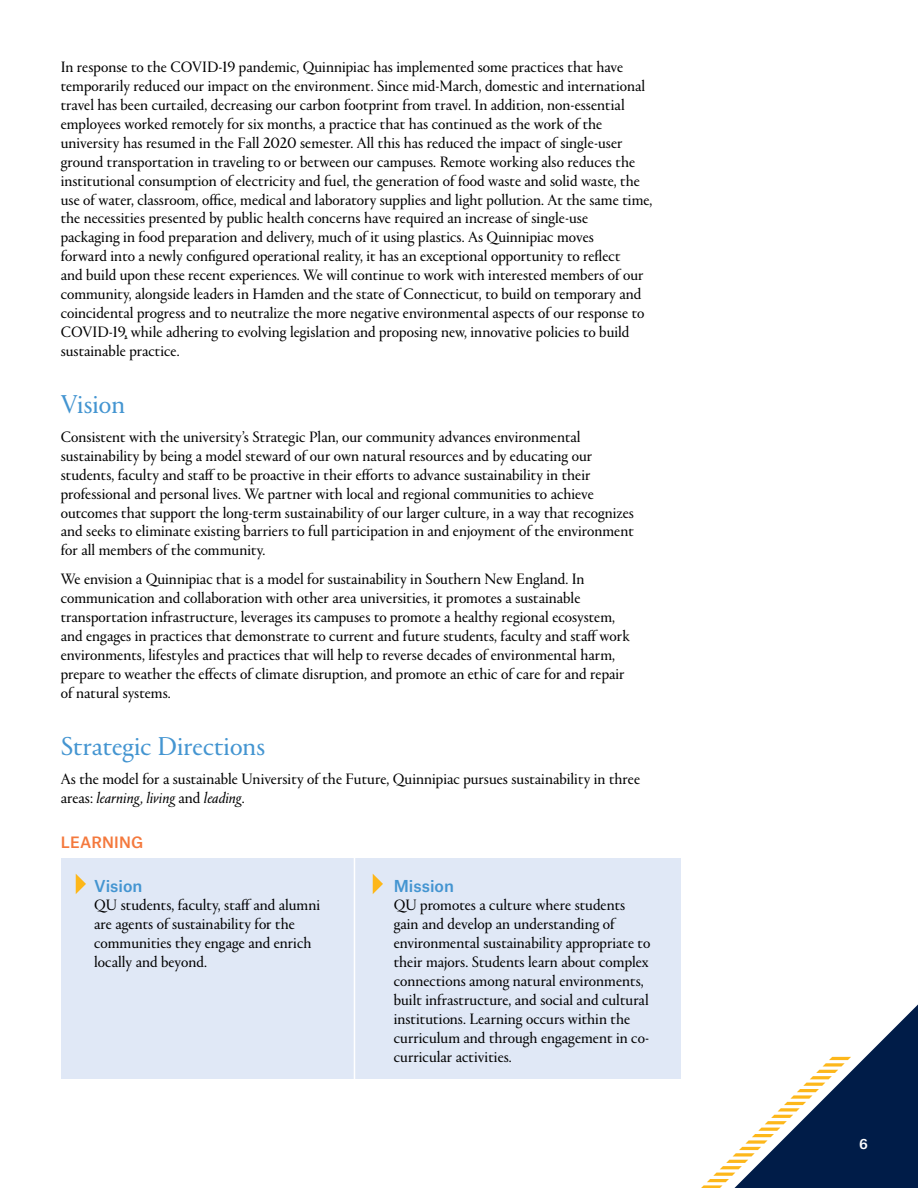
<style>
.page{position:relative;width:918px;height:1188px;background:#fff}
.page>*{position:absolute;margin:0;border:0;box-sizing:border-box;transform-origin:0 0}
.Headline{font:27px "Portrait Q";color:#4495d1}
.Body{font:15.75px/18.9px "Portrait Q";color:#000}
.Subhead{font:500 15px "Atlas Grotesk";letter-spacing:.01em;color:#f4793d}
.t1{font:500 13.5px "Atlas Grotesk";color:#fff}
.s1{font-style:italic}
.s2{font-family:"Atlas Grotesk";font-weight:500;color:#4495d1}
</style>
<div class="page">
<svg style="left:701px;top:1004px;width:217px;height:184px"></svg>
<div style="left:61px;top:858px;width:620px;height:221px;background:#e0e8f6"></div>
<hr style="left:354px;top:857px;width:1px;height:224px;background:#fff">
<svg style="left:76px;top:874px;width:10px;height:20px"></svg>
<svg style="left:373px;top:874px;width:10px;height:20px"></svg>
<p class="Body" style="left:61px;top:57px;width:593px">In response to the COVID-19 pandemic, Quinnipiac has implemented some practices that have temporarily reduced our impact on the environment. Since mid-March, domestic and international travel has been curtailed, decreasing our carbon footprint from travel. In addition, non-essential employees worked remotely for six months, a practice that has continued as the work of the university has resumed in the Fall 2020 semester. All this has reduced the impact of single-user ground transportation in traveling to or between our campuses. Remote working also reduces the institutional consumption of electricity and fuel, the generation of food waste and solid waste, the use of water, classroom, office, medical and laboratory supplies and light pollution. At the same time, the necessities presented by public health concerns have required an increase of single-use<br>packaging in food preparation and delivery, much of it using plastics. As Quinnipiac moves<br>forward into a newly configured operational reality, it has an exceptional opportunity to reflect<br>and build upon these recent experiences. We will continue to work with interested members of our community, alongside leaders in Hamden and the state of Connecticut, to build on temporary and coincidental progress and to neutralize the more negative environmental aspects of our response to COVID-19, while adhering to evolving legislation and proposing new, innovative policies to build sustainable practice.</p>
<p class="Headline" style="left:61px;top:386px;width:66px">Vision</p>
<p class="Body" style="left:61px;top:427px;width:575px">Consistent with the university’s Strategic Plan, our community advances environmental sustainability by being a model steward of our own natural resources and by educating our students, faculty and staff to be proactive in their efforts to advance sustainability in their professional and personal lives. We partner with local and regional communities to achieve outcomes that support the long-term sustainability of our larger culture, in a way that recognizes and seeks to eliminate existing barriers to full participation in and enjoyment of the environment for all members of the community.</p>
<p class="Body" style="left:61px;top:570px;width:571px">We envision a Quinnipiac that is a model for sustainability in Southern New England. In communication and collaboration with other area universities, it promotes a sustainable transportation infrastructure, leverages its campuses to promote a healthy regional ecosystem, and engages in practices that demonstrate to current and future students, faculty and staff work environments, lifestyles and practices that will help to reverse decades of environmental harm, prepare to weather the effects of climate disruption, and promote an ethic of care for and repair of natural systems.</p>
<p class="Headline" style="left:61px;top:728px;width:206px">Strategic Directions</p>
<p class="Body" style="left:61px;top:769px;width:581px">As the model for a sustainable University of the Future, Quinnipiac pursues sustainability in three areas: <span class="s1">learning, living</span> and <span class="s1">leading</span>.</p>
<p class="Subhead" style="left:61px;top:830px;width:84px">LEARNING</p>
<p class="Body" style="left:94px;top:877px;width:227px"><span class="s2">Vision<br></span>QU students, faculty, staff and alumni are agents of sustainability for the communities they engage and enrich locally and beyond.</p>
<p class="Body" style="left:394px;top:877px;width:258px"><span class="s2">Mission<br></span>QU promotes a culture where students gain and develop an understanding of environmental sustainability appropriate to their majors. Students learn about complex connections among natural environments, built infrastructure, and social and cultural institutions. Learning occurs within the curriculum and through engagement in co&shy;curricular activities.</p>
<p class="t1" style="left:859px;top:1133px;width:10px">6</p>
</div>
